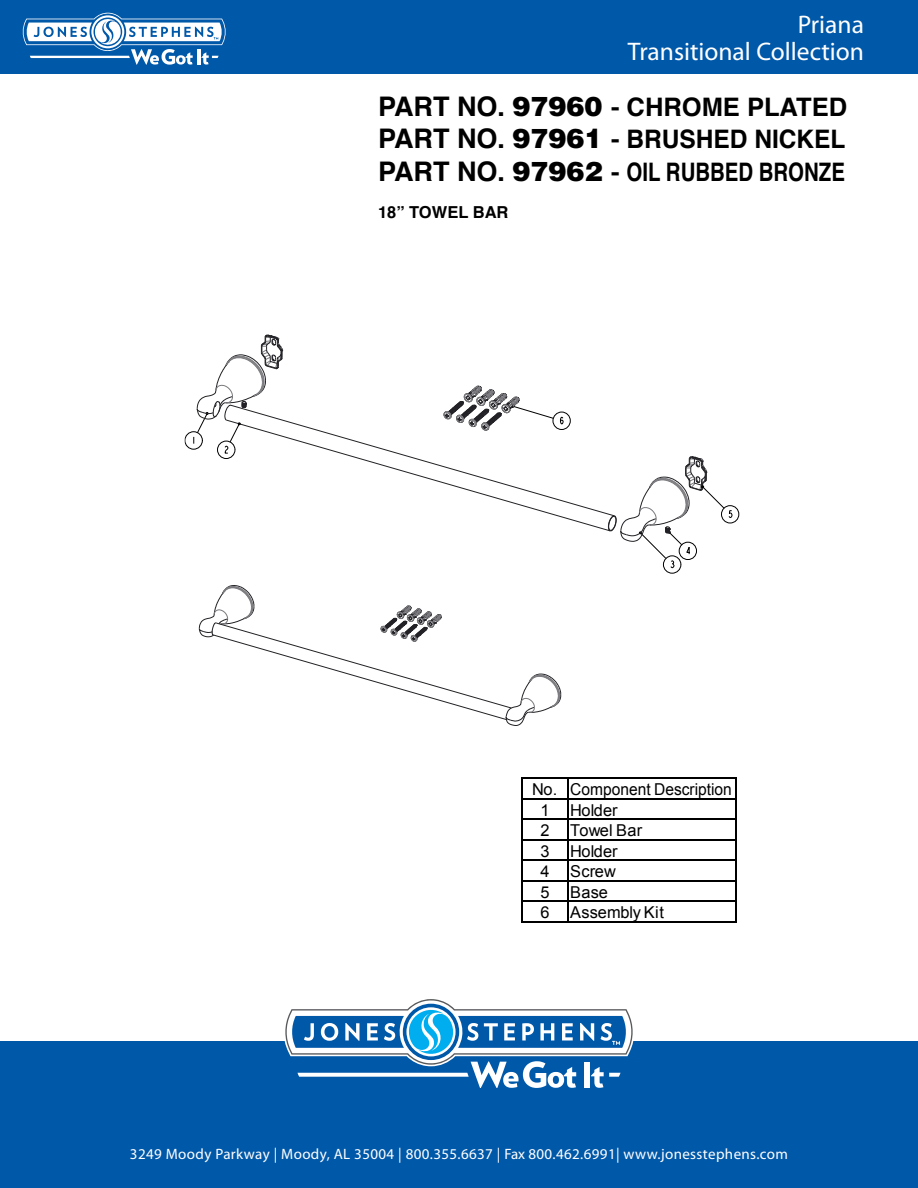
<style>
.page{position:relative;width:918px;height:1188px;background:#fff}
.page>*{position:absolute;margin:0;border:0;box-sizing:border-box;transform-origin:0 0}
.t1{font:700 25.5px/32.4px "Helvetica";color:#000;text-align:justify}
.t2{font:25.5px/27px "Myriad Pro";color:#fff;text-align:right}
.t3{font:700 16.5px "Helvetica";color:#000}
.t4{font:16.35px/20.4px "Arial";color:#000}
.t5{font:15px "Myriad Pro";letter-spacing:.025em;color:#fff}
.s1{font-size:27px}
.s2{font-weight:900;font-size:27px}
</style>
<div class="page">
<div style="left:0;top:1041px;width:918px;height:147px;background:#0058a9"></div>
<svg style="left:284px;top:999px;width:350px;height:89px"></svg>
<div style="left:0;top:0;width:918px;height:73px;background:#0058a9"></div>
<svg style="left:22px;top:13px;width:204px;height:52px"></svg>
<hr style="left:744px;top:275px;width:1px;height:694px;background:#030000">
<div style="left:185px;top:431px;width:18px;height:18px;border:1px solid #000;border-radius:50%"></div>
<div style="left:663px;top:556px;width:18px;height:17px;border:1px solid #000;border-radius:50%"></div>
<div style="left:721px;top:505px;width:18px;height:18px;border:1px solid #000;border-radius:50%"></div>
<svg style="left:194px;top:334px;width:539px;height:234px"></svg>
<svg style="left:198px;top:585px;width:364px;height:141px"></svg>
<hr style="left:521px;top:778px;width:215px;height:1px;background:#000">
<hr style="left:521px;top:798px;width:215px;height:1px;background:#000">
<hr style="left:521px;top:819px;width:215px;height:1px;background:#000">
<hr style="left:521px;top:839px;width:215px;height:1px;background:#000">
<hr style="left:521px;top:860px;width:215px;height:1px;background:#000">
<hr style="left:521px;top:880px;width:215px;height:1px;background:#000">
<hr style="left:521px;top:901px;width:215px;height:1px;background:#000">
<hr style="left:521px;top:921px;width:215px;height:1px;background:#000">
<hr style="left:521px;top:778px;width:1px;height:144px;background:#000">
<hr style="left:567px;top:778px;width:1px;height:144px;background:#000">
<hr style="left:735px;top:778px;width:1px;height:144px;background:#000">
<h1 class="t2" style="left:628px;top:11px;width:238px">Priana<br>Transitional Collection</h1>
<h1 class="t1" style="left:378px;top:91px;width:471px"><span class="s1">PART NO.</span> <span class="s2">97960</span> - CHROME PLATED <span class="s1">PART NO.</span> <span class="s2">97961</span> - BRUSHED NICKEL <span class="s1">PART NO.</span> <span class="s2">97962</span> - OIL RUBBED BRONZE</h1>
<p class="t3" style="left:378px;top:199px;width:132px">18” TOWEL BAR</p>
<p class="t4" style="left:529px;top:164px;width:126px">Transitional Style</p>
<p class="t4" style="left:541px;top:780px;width:193px;text-indent:-8px">No. Component Description<br>1</p>
<p class="t4" style="left:570px;top:800px;width:49px">Holder</p>
<p class="t4" style="left:541px;top:821px;width:11px">2</p>
<p class="t4" style="left:570px;top:821px;width:74px">Towel Bar</p>
<p class="t4" style="left:541px;top:841px;width:11px">3</p>
<p class="t4" style="left:570px;top:841px;width:49px">Holder</p>
<p class="t4" style="left:541px;top:861px;width:11px">4</p>
<p class="t4" style="left:570px;top:861px;width:47px">Screw</p>
<p class="t4" style="left:541px;top:882px;width:11px">5</p>
<p class="t4" style="left:570px;top:882px;width:39px">Base</p>
<p class="t4" style="left:541px;top:902px;width:11px">6</p>
<p class="t4" style="left:570px;top:902px;width:95px">Assembly Kit</p>
<p class="t5" style="left:130px;top:1145px;width:660px">3249 Moody Parkway | Moody, AL 35004 | 800.355.6637 | Fax 800.462.6991| www.jonesstephens.com</p>
</div>
